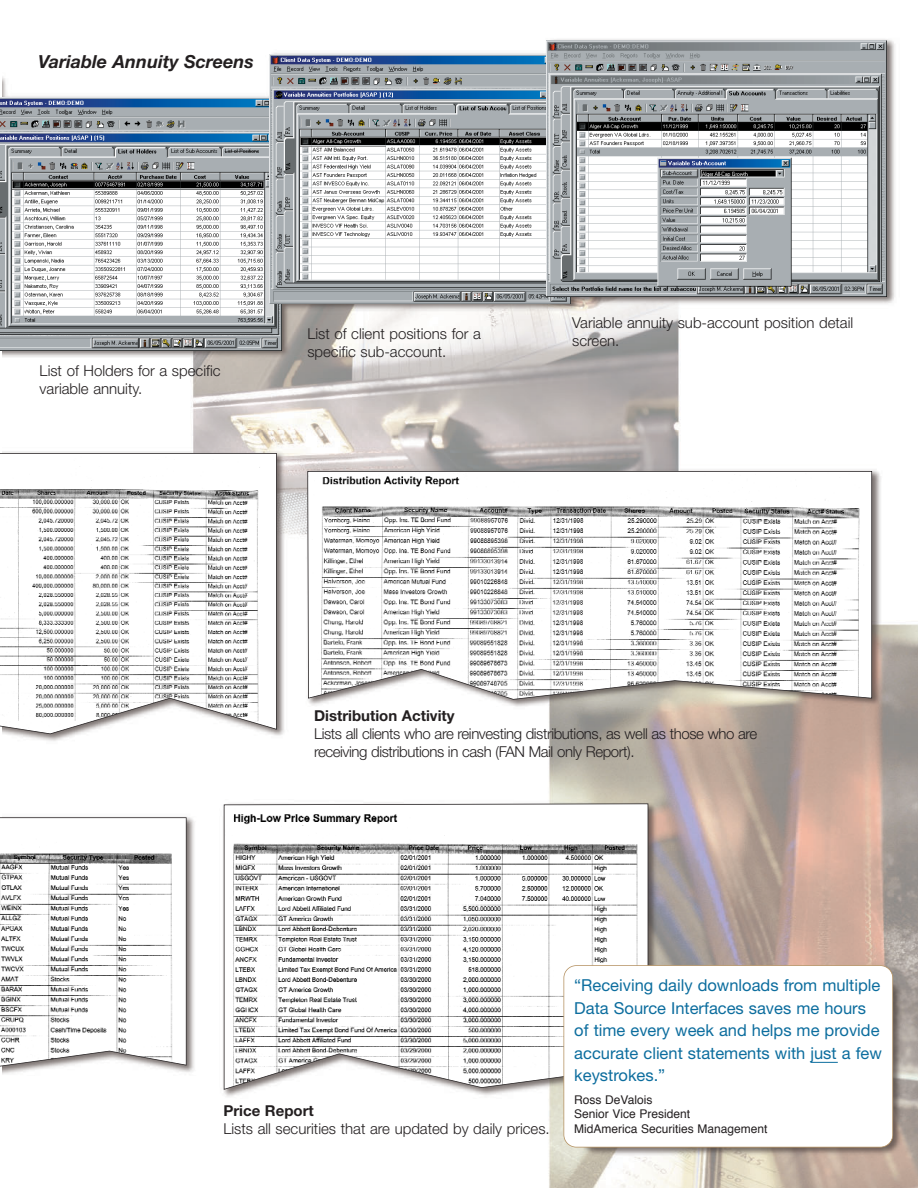
<style>
.page{position:relative;width:918px;height:1188px;background:#fff}
.page>*{position:absolute;margin:0;border:0;box-sizing:border-box;transform-origin:0 0}
.t1{font:italic 700 18px "Helvetica Neue";color:#231f20}
.t2{font:16.5px/22.5px "Helvetica Neue";color:#0c6d9e}
.t3{font:300 15px/18px "Helvetica Neue";color:#231f20}
.t4{font:300 15px/18px "Helvetica Neue";letter-spacing:-.03em;color:#231f20}
.t5{font:700 15px "Helvetica Neue";color:#231f20}
.t6{font:12px/14.4px "Helvetica";color:#231f20}
</style>
<div class="page">
<img style="left:2px;top:39px;width:916px;height:1149px">
<svg style="left:0;top:453px;width:277px;height:282px"></svg>
<svg style="left:307px;top:471px;width:565px;height:229px"></svg>
<svg style="left:224px;top:803px;width:424px;height:287px"></svg>
<svg style="left:0;top:817px;width:187px;height:250px"></svg>
<img style="left:0;top:98px;width:281px;height:252px">
<img style="left:270px;top:54px;width:301px;height:249px">
<img style="left:547px;top:40px;width:339px;height:257px">
<div style="left:564px;top:966px;width:329px;height:181px;background:#fff;border-radius:12px"></div>
<div style="left:563px;top:965px;width:330px;height:183px;border:2px solid #b4905f;border-radius:13px"></div>
<svg style="left:811px;top:1062px;width:27px;height:1px"></svg>
<p class="t1" style="left:38px;top:55px;width:217px">Variable Annuity Screens</p>
<p class="t3" style="left:40px;top:363px;width:182px">List of Holders for a specific variable annuity.</p>
<p class="t3" style="left:307px;top:326px;width:175px">List of client positions for a specific sub-account.</p>
<p class="t3" style="left:572px;top:315px;width:283px">Variable annuity sub-account position detail screen.</p>
<p class="t5" style="left:314px;top:710px;width:142px">Distribution Activity</p>
<p class="t4" style="left:314px;top:726px;width:445px">Lists all clients who are reinvesting distributions, as well as those who are receiving distributions in cash (FAN Mail only Report).</p>
<p class="t5" style="left:223px;top:1105px;width:92px">Price Report</p>
<p class="t3" style="left:223px;top:1121px;width:328px">Lists all securities that are updated by daily prices.</p>
<p class="t2" style="left:574px;top:976px;width:309px">“Receiving daily downloads from multiple Data Source Interfaces saves me hours of time every week and helps me provide accurate client statements with just a few keystrokes.”</p>
<p class="t6" style="left:574px;top:1094px;width:195px">Ross DeValois<br>Senior Vice President<br>MidAmerica Securities Management</p>
</div>
